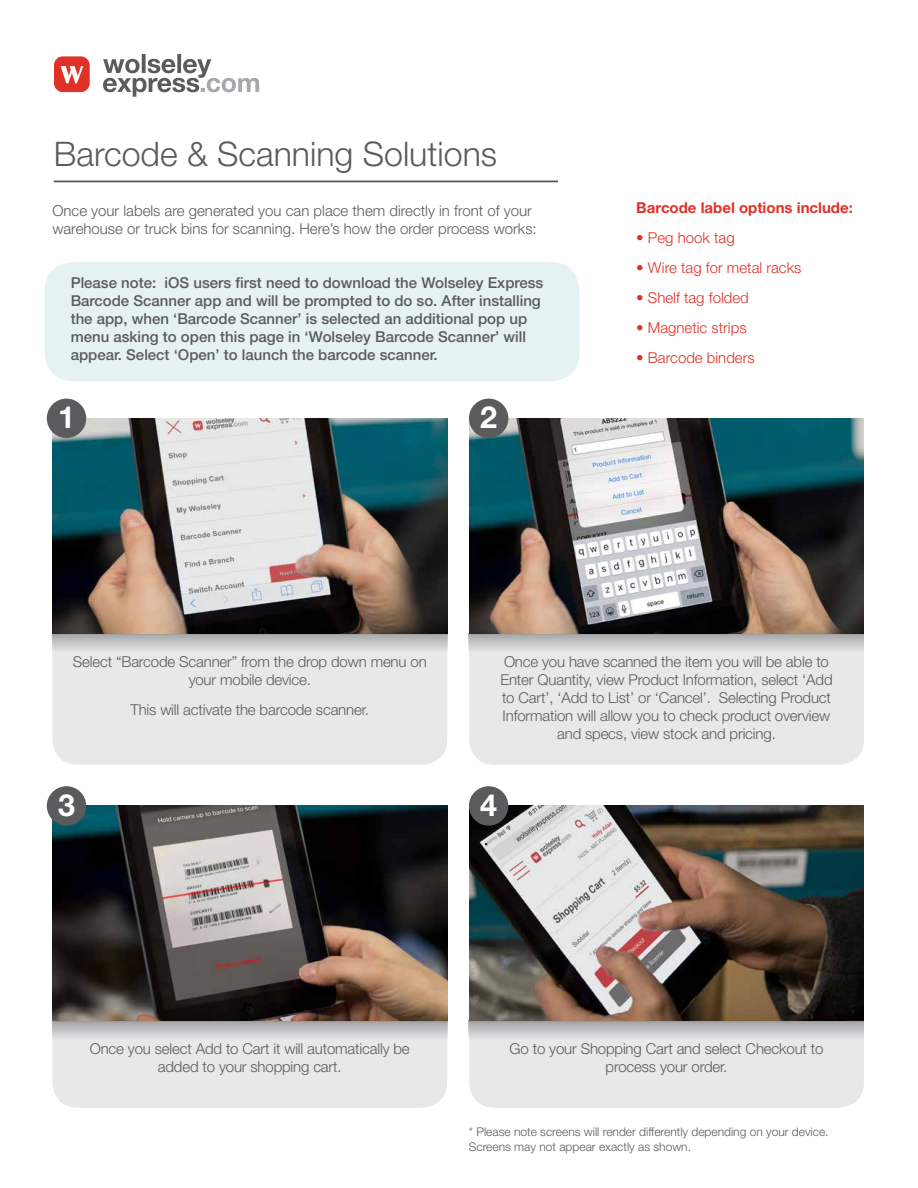
<style>
.page{position:relative;width:918px;height:1188px;background:#fff}
.page>*{position:absolute;margin:0;border:0;box-sizing:border-box;transform-origin:0 0}
.t1{font:300 33.9px "Helvetica Neue";color:#5a5b5d}
.t2{font:700 30.45px "Helvetica Neue";color:#fff}
.t3{font:300 15px/18px "Helvetica Neue";letter-spacing:-.01em;color:#5a5b5d;text-align:center}
.t4{font:500 15px/18px "Helvetica Neue";color:#5a5b5d}
.t5{font:300 15px "Helvetica Neue";color:#e03128}
.t6{font:700 15px "Helvetica Neue";color:#e03128}
.t7{font:300 12px/14.4px "Helvetica Neue";color:#5a5b5d}
</style>
<div class="page">
<hr style="left:54px;top:181px;width:504px;height:1px;background:#5a5b5d">
<svg style="left:142px;top:54px;width:4px;height:5px"></svg>
<svg style="left:177px;top:54px;width:4px;height:5px"></svg>
<svg style="left:103px;top:59px;width:156px;height:38px"></svg>
<div style="left:54px;top:56px;width:36px;height:36px;background:#e03128;border-radius:9px"></div>
<svg style="left:61px;top:66px;width:22px;height:17px"></svg>
<div style="left:52px;top:586px;width:395px;height:179px;background:#e8e8e9;border-radius:26px"></div>
<div style="left:52px;top:944px;width:395px;height:164px;background:#e8e8e9;border-radius:26px"></div>
<div style="left:469px;top:944px;width:395px;height:164px;background:#e8e8e9;border-radius:26px"></div>
<div style="left:469px;top:522px;width:395px;height:243px;background:#e8e8e9;border-radius:26px"></div>
<svg style="left:469px;top:633px;width:395px;height:17px"></svg>
<svg style="left:469px;top:1021px;width:395px;height:16px"></svg>
<svg style="left:52px;top:633px;width:395px;height:17px"></svg>
<svg style="left:52px;top:1021px;width:395px;height:16px"></svg>
<img style="left:53px;top:418px;width:394px;height:215px">
<img style="left:53px;top:806px;width:394px;height:215px">
<img style="left:469px;top:806px;width:395px;height:215px">
<img style="left:469px;top:418px;width:395px;height:215px">
<div style="left:47px;top:399px;width:39px;height:39px;background:#5a5b5d;border-radius:50%"></div>
<div style="left:47px;top:786px;width:39px;height:40px;background:#5a5b5d;border-radius:50%"></div>
<div style="left:469px;top:399px;width:39px;height:39px;background:#5a5b5d;border-radius:50%"></div>
<div style="left:469px;top:786px;width:39px;height:40px;background:#5a5b5d;border-radius:50%"></div>
<div style="left:45px;top:262px;width:534px;height:119px;background:#e6f1f4;border-radius:29px"></div>
<h1 class="t1" style="left:54px;top:133px;width:445px">Barcode &amp; Scanning Solutions</h1>
<p class="t3" style="left:52px;top:202px;width:486px;text-align:left">Once your labels are generated you can place them directly in front of your warehouse or truck bins for scanning. Here’s how the order process works:</p>
<p class="t4" style="left:71px;top:274px;width:474px">Please note: iOS users first need to download the Wolseley Express Barcode Scanner app and will be prompted to do so. After installing the app, when ‘Barcode Scanner’ is selected an additional pop up menu asking to open this page in ‘Wolseley Barcode Scanner’ will appear. Select ‘Open’ to launch the barcode scanner.</p>
<h2 class="t2" style="left:58px;top:398px;width:18px">1</h2>
<h2 class="t2" style="left:480px;top:398px;width:18px">2</h2>
<p class="t6" style="left:636px;top:199px;width:218px">Barcode label options include:</p>
<p class="t5" style="left:636px;top:229px;width:100px">• Peg hook tag</p>
<p class="t5" style="left:636px;top:259px;width:167px">• Wire tag for metal racks</p>
<p class="t5" style="left:636px;top:289px;width:114px">• Shelf tag folded</p>
<p class="t5" style="left:636px;top:319px;width:112px">• Magnetic strips</p>
<p class="t5" style="left:636px;top:349px;width:120px">• Barcode binders</p>
<p class="t3" style="left:73px;top:652px;width:355px">Select “Barcode Scanner” from the drop down menu on your mobile device.</p>
<p class="t3" style="left:131px;top:700px;width:240px">This will activate the barcode scanner.</p>
<h2 class="t2" style="left:58px;top:786px;width:18px">3</h2>
<p class="t3" style="left:500px;top:652px;width:334px">Once you have scanned the item you will be able to Enter Quantity, view Product Information, select ‘Add to Cart’, ‘Add to List’ or ‘Cancel’. Selecting Product Information will allow you to check product overview and specs, view stock and pricing.</p>
<h2 class="t2" style="left:480px;top:786px;width:18px">4</h2>
<p class="t3" style="left:90px;top:1040px;width:321px">Once you select Add to Cart it will automatically be added to your shopping cart.</p>
<p class="t3" style="left:510px;top:1040px;width:316px">Go to your Shopping Cart and select Checkout to process your order.</p>
<p class="t7" style="left:469px;top:1125px;width:361px">* Please note screens will render differently depending on your device.<br>Screens may not appear exactly as shown.</p>
</div>
